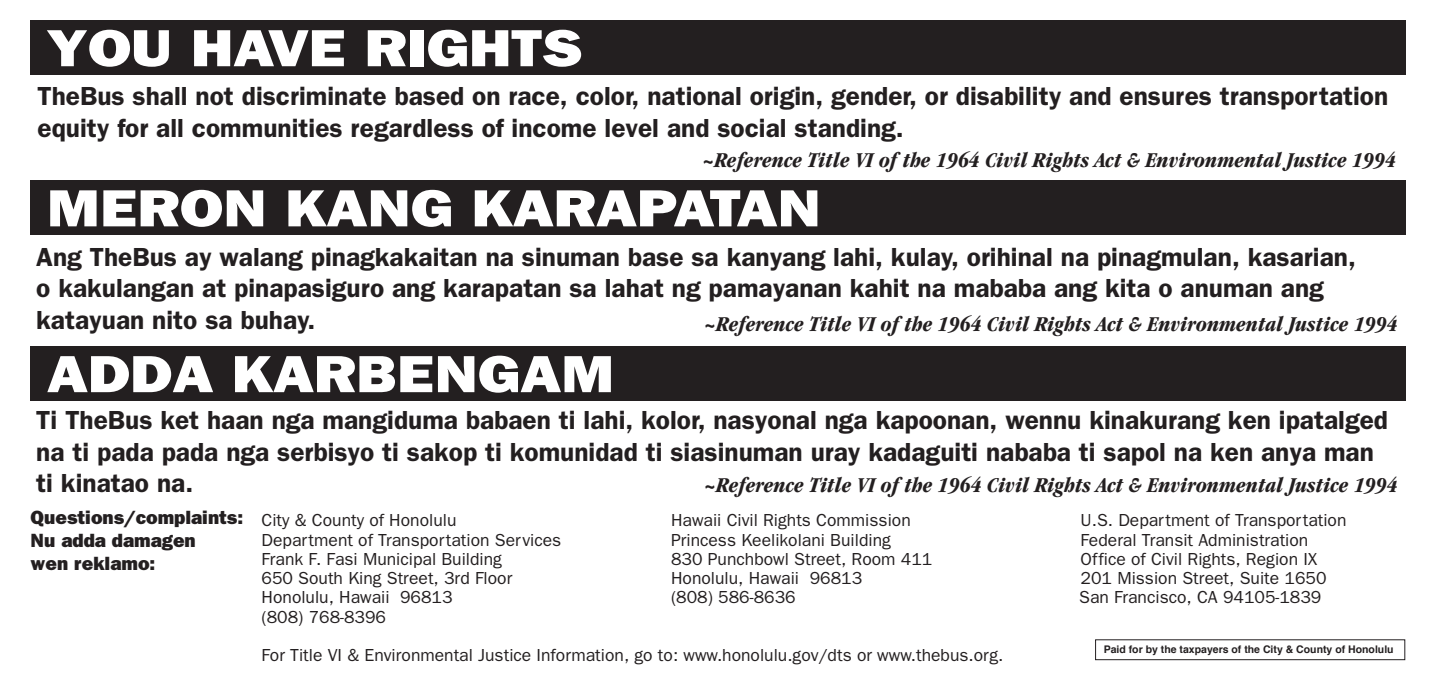
<style>
.page{position:relative;width:1449px;height:693px;background:#fff}
.page>*{position:absolute;margin:0;border:0;box-sizing:border-box;transform-origin:0 0}
.t1{font:800 52.5px "Franklin Gothic";color:#fff;scale:1.18 1}
.t2{font:600 26.25px/31.5px "Franklin Gothic";color:#231f20}
.t3{font:italic 700 condensed 21.88px "Garamond";color:#231f20}
.t4{font:800 19.25px/23.1px "Franklin Gothic";color:#231f20}
.t5{font:17.5px "Franklin Gothic";color:#231f20}
.t6{font:700 10.5px "Helvetica";color:#231f20}
</style>
<div class="page">
<div style="left:1095px;top:639px;width:310px;height:21px;border:1px solid #231f20"></div>
<div style="left:31px;top:20px;width:1375px;height:55px;background:#231f20"></div>
<div style="left:31px;top:180px;width:1375px;height:55px;background:#231f20"></div>
<div style="left:31px;top:346px;width:1375px;height:55px;background:#231f20"></div>
<p class="t1" style="left:47px;top:17px;width:456px">YOU HAVE RIGHTS</p>
<p class="t2" style="left:38px;top:80px;width:1352px">TheBus shall not discriminate based on race, color, national origin, gender, or disability and ensures transportation equity for all communities regardless of income level and social standing.</p>
<p class="t3" style="left:702px;top:148px;width:696px">~Reference Title VI of the 1964 Civil Rights Act &amp; Environmental Justice 1994</p>
<p class="t1" style="left:47px;top:177px;width:657px">MERON KANG KARAPATAN</p>
<p class="t2" style="left:36px;top:240px;width:1321px">Ang TheBus ay walang pinagkakaitan na sinuman base sa kanyang lahi, kulay, orihinal na pinagmulan, kasarian, o kakulangan at pinapasiguro ang karapatan sa lahat ng pamayanan kahit na mababa ang kita o anuman ang katayuan nito sa buhay.</p>
<p class="t3" style="left:703px;top:311px;width:696px">~Reference Title VI of the 1964 Civil Rights Act &amp; Environmental Justice 1994</p>
<p class="t1" style="left:47px;top:343px;width:483px">ADDA KARBENGAM</p>
<p class="t2" style="left:36px;top:404px;width:1353px">Ti TheBus ket haan nga mangiduma babaen ti lahi, kolor, nasyonal nga kapoonan, wennu kinakurang ken ipatalged na ti pada pada nga serbisyo ti sakop ti komunidad ti siasinuman uray kadaguiti nababa ti sapol na ken anya man ti kinatao na.</p>
<p class="t3" style="left:703px;top:473px;width:696px">~Reference Title VI of the 1964 Civil Rights Act &amp; Environmental Justice 1994</p>
<p class="t4" style="left:31px;top:506px;width:214px">Questions/complaints:<br>Nu adda damagen<br>wen reklamo:</p>
<p class="t5" style="left:262px;top:510px;width:196px">City &amp; County of Honolulu</p>
<p class="t5" style="left:671px;top:510px;width:241px">Hawaii Civil Rights Commission</p>
<p class="t5" style="left:1081px;top:510px;width:267px">U.S. Department of Transportation</p>
<p class="t5" style="left:262px;top:530px;width:301px">Department of Transportation Services</p>
<p class="t5" style="left:671px;top:530px;width:221px">Princess Keelikolani Building</p>
<p class="t5" style="left:1081px;top:530px;width:229px">Federal Transit Administration</p>
<p class="t5" style="left:262px;top:549px;width:242px">Frank F. Fasi Municipal Building</p>
<p class="t5" style="left:671px;top:549px;width:263px">830 Punchbowl Street, Room 411</p>
<p class="t5" style="left:1081px;top:549px;width:238px">Office of Civil Rights, Region IX</p>
<p class="t5" style="left:262px;top:568px;width:252px">650 South King Street, 3rd Floor</p>
<p class="t5" style="left:671px;top:568px;width:193px">Honolulu, Hawaii 96813</p>
<p class="t5" style="left:1081px;top:568px;width:247px">201 Mission Street, Suite 1650</p>
<p class="t5" style="left:262px;top:587px;width:193px">Honolulu, Hawaii 96813</p>
<p class="t5" style="left:671px;top:587px;width:126px">(808) 586-8636</p>
<p class="t5" style="left:1079px;top:587px;width:244px">San Francisco, CA 94105-1839</p>
<p class="t5" style="left:262px;top:607px;width:126px">(808) 768-8396</p>
<p class="t5" style="left:262px;top:645px;width:743px">For Title VI &amp; Environmental Justice Information, go to: www.honolulu.gov/dts or www.thebus.org.</p>
<p class="t6" style="left:1104px;top:643px;width:291px">Paid for by the taxpayers of the City &amp; County of Honolulu</p>
</div>
